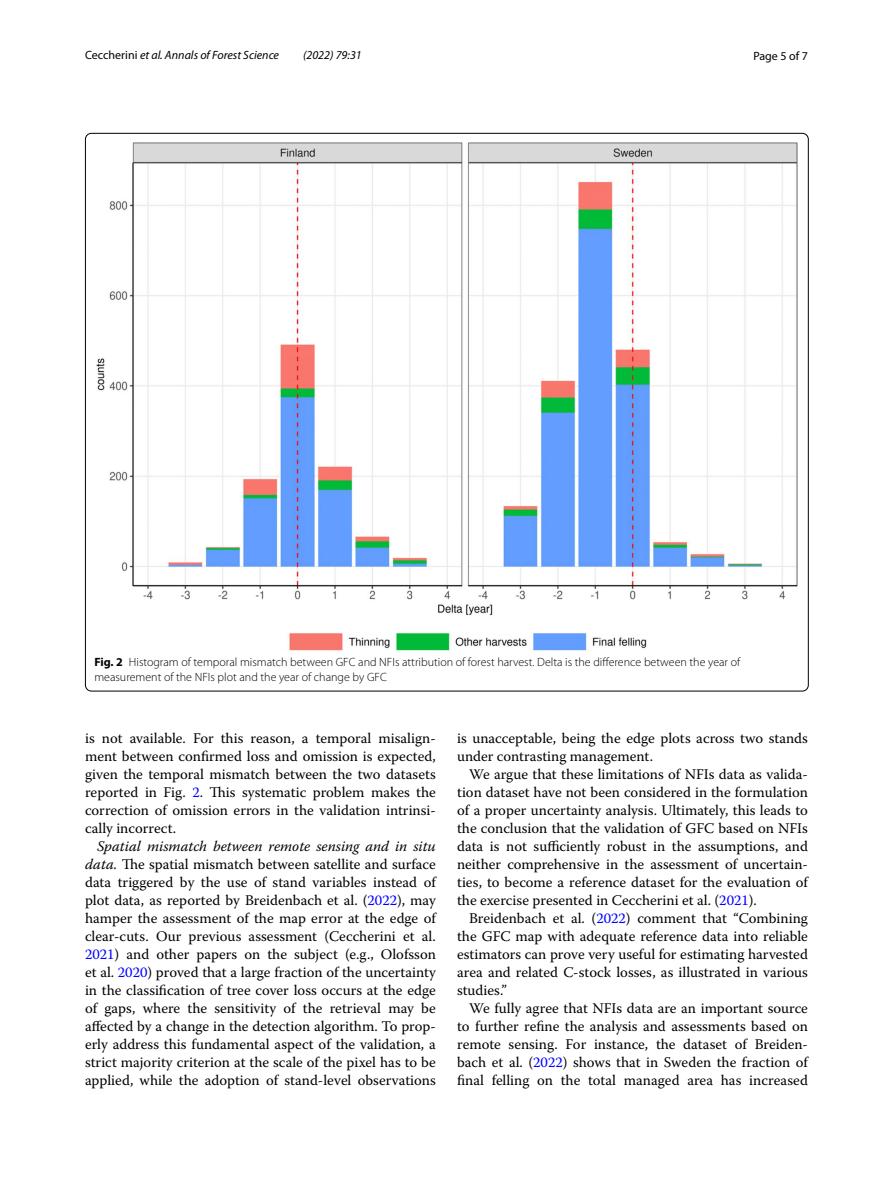
<style>
.page{position:relative;width:893px;height:1187px;background:#fff}
.page>*{position:absolute;margin:0;border:0;box-sizing:border-box;transform-origin:0 0}
.t1{font:14.7px/18px "Warnock Pro";color:#000;text-align:justify}
.t2{font:300 12px/15px "Myriad Pro";color:#000}
.t3{font:italic 12px "Myriad Pro";color:#000}
.t4{font:12px "Myriad Pro";color:#000}
.s1{font-style:normal}
.s2{font-weight:700}
.s3{color:#00f}
.s4{font-style:italic}
</style>
<div class="page">
<img style="left:97px;top:142px;width:700px;height:508px">
<p class="t3" style="left:85px;top:48px;width:196px"><span class="s1">Ceccherini</span> et al. Annals of Forest Science</p>
<p class="t3" style="left:303px;top:48px;width:60px">(2022) 79:31</p>
<p class="t4" style="left:753px;top:48px;width:56px">Page 5 of 7</p>
<p class="t2" style="left:94px;top:654px;width:647px"><span class="s2">Fig. 2</span> Histogram of temporal mismatch between GFC and NFIs attribution of forest harvest. Delta is the difference between the year of measurement of the NFIs plot and the year of change by GFC</p>
<p class="t1" style="left:85px;top:729px;width:352px">is not available. For this reason, a temporal misalign&shy;ment between confirmed loss and omission is expected, given the temporal mismatch between the two datasets reported in Fig. <span class="s3">2</span>. This systematic problem makes the correction of omission errors in the validation intrinsi&shy;cally incorrect.</p>
<p class="t1" style="left:85px;top:837px;width:352px;text-indent:12px"><span class="s4">Spatial mismatch between remote sensing and in situ data.</span> The spatial mismatch between satellite and surface data triggered by the use of stand variables instead of plot data, as reported by Breidenbach et al. (<span class="s3">2022</span>), may hamper the assessment of the map error at the edge of clear-cuts. Our previous assessment (Ceccherini et al.<br><span class="s3">2021</span>) and other papers on the subject (e.g., Olofsson et al. <span class="s3">2020</span>) proved that a large fraction of the uncertainty in the classification of tree cover loss occurs at the edge of gaps, where the sensitivity of the retrieval may be affected by a change in the detection algorithm. To prop&shy;erly address this fundamental aspect of the validation, a strict majority criterion at the scale of the pixel has to be applied, while the adoption of stand-level observations</p>
<p class="t1" style="left:457px;top:729px;width:352px">is unacceptable, being the edge plots across two stands under contrasting management.</p>
<p class="t1" style="left:457px;top:765px;width:352px;text-indent:12px">We argue that these limitations of NFIs data as valida&shy;tion dataset have not been considered in the formulation of a proper uncertainty analysis. Ultimately, this leads to the conclusion that the validation of GFC based on NFIs data is not sufficiently robust in the assumptions, and neither comprehensive in the assessment of uncertain&shy;ties, to become a reference dataset for the evaluation of the exercise presented in Ceccherini et al. (<span class="s3">2021</span>).</p>
<p class="t1" style="left:457px;top:909px;width:352px;text-indent:12px">Breidenbach et al. (<span class="s3">2022</span>) comment that “Combining the GFC map with adequate reference data into reliable estimators can prove very useful for estimating harvested area and related C-stock losses, as illustrated in various studies.”</p>
<p class="t1" style="left:457px;top:999px;width:352px;text-indent:12px">We fully agree that NFIs data are an important source to further refine the analysis and assessments based on remote sensing. For instance, the dataset of Breiden&shy;bach et al. (<span class="s3">2022</span>) shows that in Sweden the fraction of final felling on the total managed area has increased</p>
</div>
